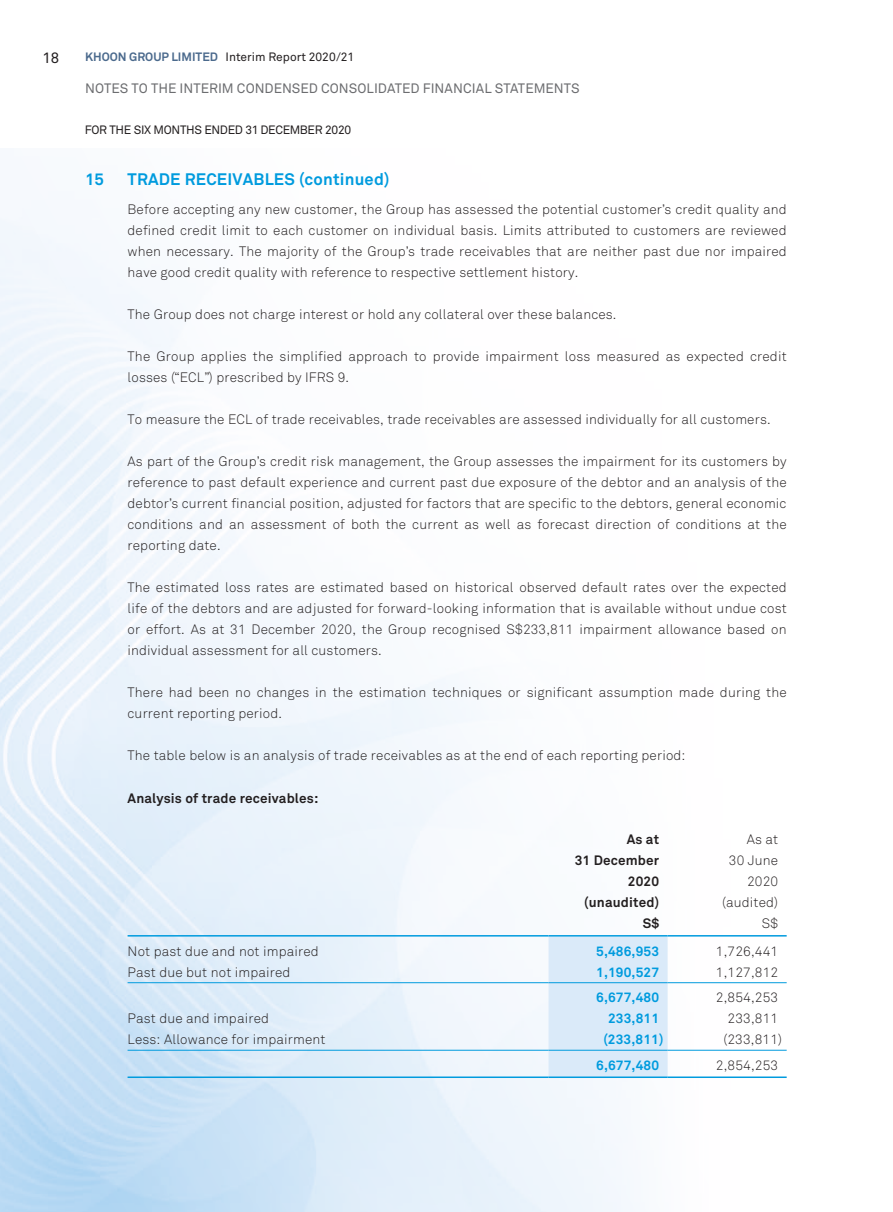
<style>
.page{position:relative;width:893px;height:1212px;background:#fff}
.page>*{position:absolute;margin:0;border:0;box-sizing:border-box;transform-origin:0 0}
.t1{font:700 16.5px "Akkurat Pro";letter-spacing:.01em;color:#009bde}
.t2{font:15px "Akkurat Pro";color:#231f20}
.t3{font:13.5px/21px "Akkurat Light Pro";letter-spacing:.01em;color:#231f20;text-align:justify}
.t4{font:700 13.5px/21px "Akkurat Pro";letter-spacing:.01em;color:#231f20;text-align:right}
.t5{font:13.5px "Akkurat Pro";color:#6c6d70}
.t6{font:700 13.5px "Akkurat Pro";letter-spacing:.01em;color:#009bde}
.t7{font:12px "Akkurat Pro";color:#231f20}
.t8{font:12px "Akkurat Pro";letter-spacing:-.025em;color:#231f20}
.s1{font-weight:700;color:#4b6a8d}
</style>
<div class="page">
<img style="left:0;top:217px;width:787px;height:995px">
<div style="left:549px;top:936px;width:119px;height:140px;background:#daeaf9"></div>
<hr style="left:128px;top:935px;width:421px;height:1px;background:#009bde">
<hr style="left:549px;top:935px;width:119px;height:1px;background:#009bde">
<hr style="left:668px;top:935px;width:119px;height:1px;background:#009bde">
<hr style="left:128px;top:982px;width:421px;height:1px;background:#009bde">
<hr style="left:549px;top:982px;width:119px;height:1px;background:#009bde">
<hr style="left:668px;top:982px;width:119px;height:1px;background:#009bde">
<hr style="left:128px;top:1050px;width:421px;height:1px;background:#009bde">
<hr style="left:549px;top:1050px;width:119px;height:1px;background:#009bde">
<hr style="left:668px;top:1050px;width:119px;height:1px;background:#009bde">
<hr style="left:128px;top:1076px;width:421px;height:2px;background:#009bde">
<hr style="left:549px;top:1076px;width:119px;height:2px;background:#009bde">
<hr style="left:668px;top:1076px;width:119px;height:2px;background:#009bde">
<p class="t2" style="left:43px;top:49px;width:18px">18</p>
<p class="t7" style="left:85px;top:50px;width:271px"><span class="s1">KHOON GROUP LIMITED</span> Interim Report 2020/21</p>
<p class="t5" style="left:85px;top:81px;width:496px">NOTES TO THE INTERIM CONDENSED CONSOLIDATED FINANCIAL STATEMENTS</p>
<p class="t8" style="left:85px;top:122px;width:268px">FOR THE SIX MONTHS ENDED 31 DECEMBER 2020</p>
<p class="t1" style="left:85px;top:169px;width:20px">15</p>
<p class="t1" style="left:128px;top:169px;width:263px">TRADE RECEIVABLES (continued)</p>
<p class="t3" style="left:128px;top:199px;width:661px">Before accepting any new customer, the Group has assessed the potential customer’s credit quality and defined credit limit to each customer on individual basis. Limits attributed to customers are reviewed when necessary. The majority of the Group’s trade receivables that are neither past due nor impaired have good credit quality with reference to respective settlement history.</p>
<p class="t3" style="left:128px;top:304px;width:490px">The Group does not charge interest or hold any collateral over these balances.</p>
<p class="t3" style="left:128px;top:346px;width:661px">The Group applies the simplified approach to provide impairment loss measured as expected credit losses (“ECL”) prescribed by IFRS 9.</p>
<p class="t3" style="left:128px;top:409px;width:645px">To measure the ECL of trade receivables, trade receivables are assessed individually for all customers.</p>
<p class="t3" style="left:128px;top:451px;width:661px">As part of the Group’s credit risk management, the Group assesses the impairment for its customers by reference to past default experience and current past due exposure of the debtor and an analysis of the debtor’s current financial position, adjusted for factors that are specific to the debtors, general economic conditions and an assessment of both the current as well as forecast direction of conditions at the reporting date.</p>
<p class="t3" style="left:128px;top:577px;width:661px">The estimated loss rates are estimated based on historical observed default rates over the expected life of the debtors and are adjusted for forward-looking information that is available without undue cost or effort. As at 31 December 2020, the Group recognised S$233,811 impairment allowance based on individual assessment for all customers.</p>
<p class="t3" style="left:128px;top:682px;width:661px">There had been no changes in the estimation techniques or significant assumption made during the current reporting period.</p>
<p class="t3" style="left:128px;top:745px;width:559px">The table below is an analysis of trade receivables as at the end of each reporting period:</p>
<p class="t4" style="left:128px;top:787px;width:192px">Analysis of trade receivables:</p>
<p class="t4" style="left:575px;top:829px;width:86px">As at<br>31 December<br>2020</p>
<p class="t3" style="left:729px;top:829px;width:51px;text-align:right">As at<br>30 June<br>2020</p>
<p class="t4" style="left:584px;top:892px;width:76px">(unaudited)</p>
<p class="t3" style="left:722px;top:892px;width:58px">(audited)</p>
<p class="t4" style="left:643px;top:913px;width:18px">S$</p>
<p class="t3" style="left:762px;top:913px;width:18px">S$</p>
<p class="t3" style="left:128px;top:941px;width:193px">Not past due and not impaired</p>
<p class="t6" style="left:596px;top:943px;width:64px">5,486,953</p>
<p class="t3" style="left:716px;top:941px;width:64px">1,726,441</p>
<p class="t3" style="left:128px;top:962px;width:164px">Past due but not impaired</p>
<p class="t6" style="left:596px;top:964px;width:64px">1,190,527</p>
<p class="t3" style="left:716px;top:962px;width:64px">1,127,812</p>
<p class="t6" style="left:596px;top:989px;width:64px">6,677,480</p>
<p class="t3" style="left:716px;top:987px;width:64px">2,854,253</p>
<p class="t3" style="left:128px;top:1008px;width:143px">Past due and impaired</p>
<p class="t6" style="left:608px;top:1010px;width:53px">233,811</p>
<p class="t3" style="left:728px;top:1008px;width:52px">233,811</p>
<p class="t3" style="left:128px;top:1029px;width:199px">Less: Allowance for impairment</p>
<p class="t6" style="left:603px;top:1031px;width:62px">(233,811)</p>
<p class="t3" style="left:723px;top:1029px;width:60px">(233,811)</p>
<p class="t6" style="left:596px;top:1057px;width:64px">6,677,480</p>
<p class="t3" style="left:716px;top:1055px;width:64px">2,854,253</p>
</div>
